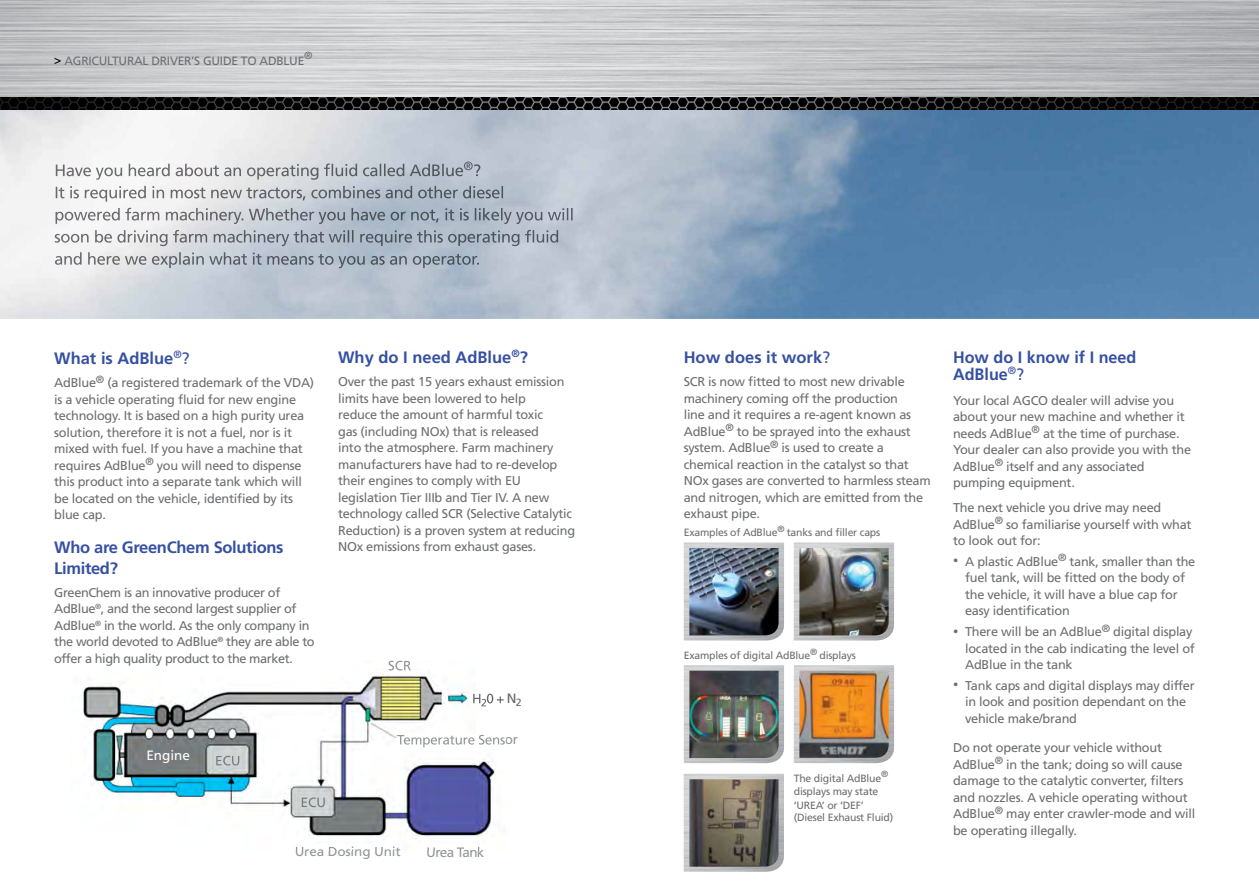
<style>
.page{position:relative;width:1259px;height:893px;background:#fff}
.page>*{position:absolute;margin:0;border:0;box-sizing:border-box;transform-origin:0 0}
.t1{font:700 16.5px/16.5px "Frutiger LT Std";color:#3650a2}
.t2{font:700 16.5px/21px "Frutiger LT Std";letter-spacing:-.02em;color:#3650a2}
.t3{font:13.5px "Frutiger LT Std";letter-spacing:-.01em;color:#939597}
.t4{font:13.5px "Frutiger LT Std";letter-spacing:-.05em;color:#939597}
.t5{font:13.5px "Frutiger LT Std";color:#fff}
.t6{font:13.5px "Frutiger LT Std";color:#636467}
.t7{font:12.75px/16.5px "Frutiger LT Std";letter-spacing:-.02em;color:#6d6e71}
.t8{font:12px "Frutiger LT Std";letter-spacing:-.02em;color:#6d6e71}
.t9{font:10.5px/13.5px "Frutiger LT Std";letter-spacing:-.02em;color:#6d6e71}
.s1{color:#000}
.s2{font-weight:400}
.s3{font-size:10.5px}
</style>
<div class="page">
<img style="left:684px;top:542px;width:100px;height:99px">
<img style="left:689px;top:548px;width:89px;height:88px">
<img style="left:0;top:110px;width:1259px;height:209px">
<img style="left:0;top:97px;width:1259px;height:13px">
<img style="left:684px;top:665px;width:100px;height:98px">
<img style="left:689px;top:671px;width:89px;height:88px">
<img style="left:794px;top:665px;width:100px;height:98px">
<img style="left:799px;top:671px;width:89px;height:88px">
<img style="left:683px;top:774px;width:101px;height:98px">
<img style="left:689px;top:779px;width:89px;height:88px">
<img style="left:794px;top:542px;width:100px;height:99px">
<img style="left:799px;top:548px;width:89px;height:88px">
<img style="left:82px;top:670px;width:419px;height:181px">
<img style="left:56px;top:164px;width:407px;height:16px">
<svg style="left:464px;top:162px;width:17px;height:14px"></svg>
<img style="left:56px;top:186px;width:448px;height:16px">
<img style="left:56px;top:208px;width:518px;height:16px">
<img style="left:55px;top:230px;width:504px;height:16px">
<img style="left:55px;top:252px;width:424px;height:16px">
<img style="left:216px;top:756px;width:23px;height:9px">
<img style="left:296px;top:846px;width:104px;height:5px">
<img style="left:427px;top:847px;width:57px;height:4px">
<img style="left:397px;top:735px;width:109px;height:12px">
<img style="left:302px;top:797px;width:23px;height:10px">
<img style="left:388px;top:661px;width:23px;height:9px">
<svg style="left:473px;top:694px;width:13px;height:12px"></svg>
<img style="left:487px;top:694px;width:17px;height:9px">
<p class="t9" style="left:304px;top:48px;width:10px">®</p>
<p class="t8" style="left:54px;top:54px;width:252px"><span class="s1">&gt;</span> AGRICULTURAL DRIVER’S GUIDE TO ADBLUE</p>
<p class="t1" style="left:54px;top:350px;width:137px">What is AdBlue<sup>®</sup><span class="s2">?</span></p>
<p class="t7" style="left:54px;top:375px;width:261px">AdBlue<sup>®</sup> (a registered trademark of the VDA) is a vehicle operating fluid for new engine technology. It is based on a high purity urea solution, therefore it is not a fuel, nor is it mixed with fuel. If you have a machine that requires AdBlue<sup>®</sup> you will need to dispense this product into a separate tank which will be located on the vehicle, identified by its blue cap.</p>
<p class="t2" style="left:54px;top:537px;width:231px">Who are GreenChem Solutions<br>Limited?</p>
<p class="t7" style="left:54px;top:584px;width:262px">GreenChem is an innovative producer of AdBlue<sup>®</sup>, and the second largest supplier of AdBlue<sup>®</sup> in the world. As the only company in the world devoted to AdBlue<sup>®</sup> they are able to offer a high quality product to the market.</p>
<p class="t5" style="left:146px;top:747px;width:45px">Engine</p>
<p class="t1" style="left:338px;top:349px;width:191px">Why do I need AdBlue<sup>®</sup>?</p>
<p class="t7" style="left:338px;top:373px;width:239px">Over the past 15 years exhaust emission limits have been lowered to help<br>reduce the amount of harmful toxic<br>gas (including NOx) that is released<br>into the atmosphere. Farm machinery manufacturers have had to re-develop their engines to comply with EU legislation Tier IIIb and Tier IV. A new technology called SCR (Selective Catalytic Reduction) is a proven system at reducing NOx emissions from exhaust gases.</p>
<p class="t6" style="left:486px;top:691px;width:37px">0 + N<sub>2</sub></p>
<p class="t3" style="left:295px;top:844px;width:107px">Urea Dosing Unit</p>
<p class="t4" style="left:426px;top:844px;width:60px">Urea Tank</p>
<p class="t1" style="left:684px;top:349px;width:148px">How does it work<span class="s2">?</span></p>
<p class="t7" style="left:684px;top:373px;width:249px">SCR is now fitted to most new drivable machinery coming off the production<br>line and it requires a re-agent known as AdBlue<sup>®</sup> to be sprayed into the exhaust system. AdBlue<sup>®</sup> is used to create a chemical reaction in the catalyst so that NOx gases are converted to harmless steam and nitrogen, which are emitted from the exhaust pipe.</p>
<p class="t9" style="left:683px;top:526px;width:198px">Examples of AdBlue<sup>®</sup> tanks and filler caps</p>
<p class="t9" style="left:683px;top:649px;width:174px">Examples of digital AdBlue<sup>®</sup> displays</p>
<p class="t9" style="left:794px;top:771px;width:96px">The digital AdBlue<sup>® </sup>displays may state ‘UREA’ or ‘DEF’</p>
<p class="t9" style="left:794px;top:810px;width:101px">(Diesel Exhaust Fluid)</p>
<p class="t1" style="left:953px;top:349px;width:185px">How do I know if I need<br>AdBlue<sup>®</sup><span class="s2">?</span></p>
<p class="t7" style="left:953px;top:392px;width:239px">Your local AGCO dealer will advise you about your new machine and whether it needs AdBlue<sup>®</sup> at the time of purchase.<br>Your dealer can also provide you with the AdBlue<sup>®</sup> itself and any associated pumping equipment.</p>
<p class="t7" style="left:953px;top:500px;width:240px">The next vehicle you drive may need<br>AdBlue<sup>®</sup> so familiarise yourself with what to look out for:</p>
<p class="t7" style="left:965px;top:553px;width:232px;text-indent:-12px"><span class="s3">•</span> A plastic AdBlue<sup>®</sup> tank, smaller than the fuel tank, will be fitted on the body of the vehicle, it will have a blue cap for easy identification</p>
<p class="t7" style="left:965px;top:624px;width:231px;text-indent:-12px"><span class="s3">•</span> There will be an AdBlue<sup>®</sup> digital display located in the cab indicating the level of<br>AdBlue in the tank</p>
<p class="t7" style="left:965px;top:677px;width:231px;text-indent:-12px"><span class="s3">•</span> Tank caps and digital displays may differ in look and position dependant on the vehicle make/brand</p>
<p class="t7" style="left:953px;top:740px;width:244px">Do not operate your vehicle without AdBlue<sup>®</sup> in the tank; doing so will cause damage to the catalytic converter, filters and nozzles. A vehicle operating without AdBlue<sup>®</sup> may enter crawler-mode and will be operating illegally.</p>
</div>
